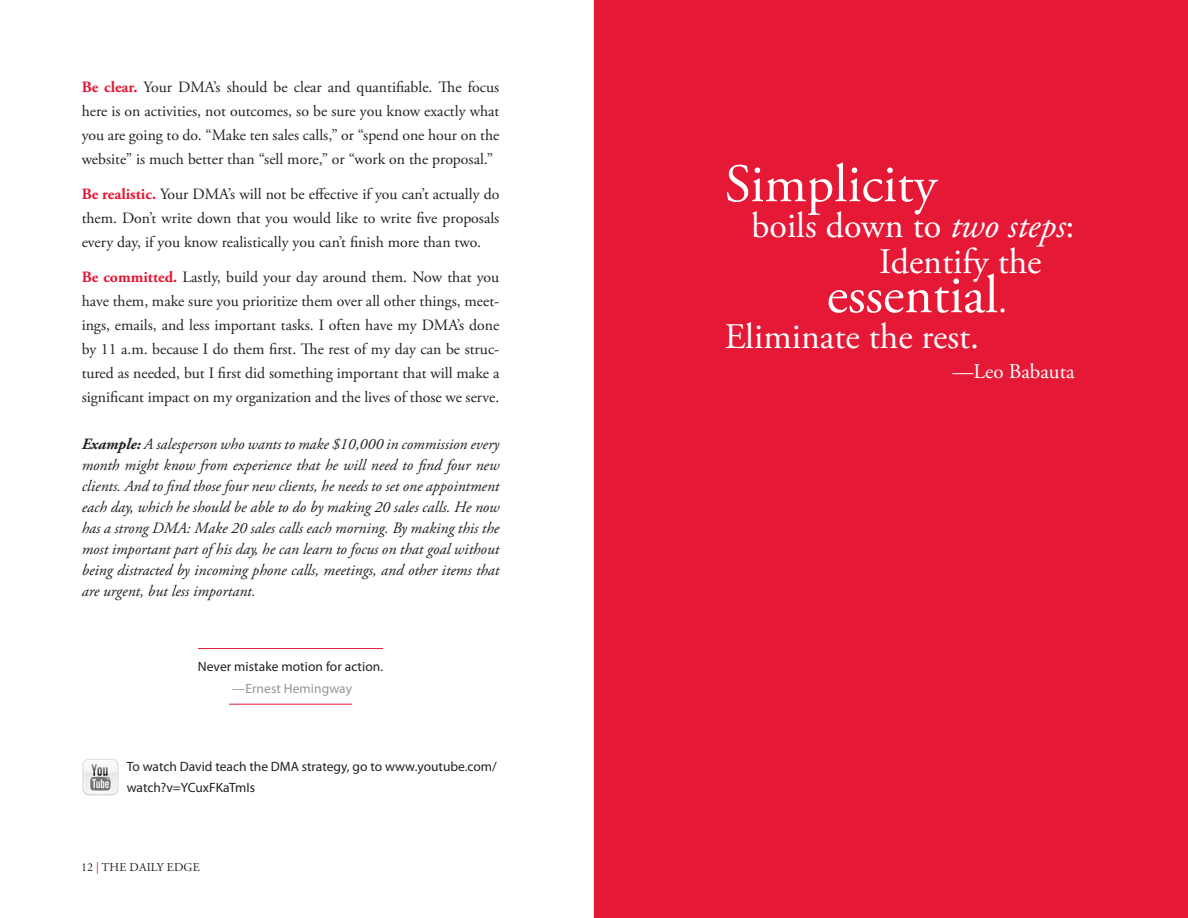
<style>
.page{position:relative;width:1188px;height:918px;background:#fff}
.page>*{position:absolute;margin:0;border:0;box-sizing:border-box;transform-origin:0 0}
.big_quote{font:54px "Adobe Garamond Pro";color:#fff}
.big_quote-2{font:36px "Adobe Garamond Pro";color:#fff}
.big_quote_author{font:21px "Adobe Garamond Pro";color:#fff}
.t1{font:italic 15.75px/21px "Adobe Garamond Pro";color:#231f20;text-align:justify}
.body-reg{font:15.75px/24px "Adobe Garamond Pro";color:#231f20;text-align:justify}
.body_-_last{font:15.75px/24px "Adobe Garamond Pro";color:#231f20;text-align:justify}
.bullet-reg{font:13.5px/21px "Myriad Pro";color:#231f20}
.inline_body_-_top{font:13.5px "Myriad Pro";letter-spacing:.005em;color:#231f20}
.inline_body_-_bottom{font:13.5px "Myriad Pro";letter-spacing:.005em;color:#939598}
.t2{font:12px "Adobe Garamond Pro";letter-spacing:.015em;color:#231f20}
.s1{font-weight:700;color:#e51836}
.s2{font-weight:700}
.s3{color:#e51836}
.s4{font-style:italic}
.s5{font-size:36px}
</style>
<div class="page">
<hr style="left:593px;top:0;width:2px;height:918px;background:#e6e7e9">
<hr style="left:198px;top:648px;width:185px;height:1px;background:#e51836">
<hr style="left:229px;top:704px;width:123px;height:1px;background:#e51836">
<img style="left:82px;top:759px;width:37px;height:37px">
<div style="left:594px;top:0;width:594px;height:918px;background:#e51836"></div>
<p class="body-reg" style="left:82px;top:76px;width:419px"><span class="s1">Be clear.</span> Your DMA’s should be clear and quantifiable. The focus here is on activities, not outcomes, so be sure you know exactly what you are going to do. “Make ten sales calls,” or “spend one hour on the website” is much better than “sell more,” or “work on the proposal.”</p>
<p class="body-reg" style="left:82px;top:183px;width:419px"><span class="s1">Be realistic.</span> Your DMA’s will not be effective if you can’t actually do them. Don’t write down that you would like to write five proposals every day, if you know realistically you can’t finish more than two.</p>
<p class="body_-_last" style="left:82px;top:266px;width:419px"><span class="s1">Be committed.</span> Lastly, build your day around them. Now that you have them, make sure you prioritize them over all other things, meet&shy;ings, emails, and less important tasks. I often have my DMA’s done by 11 a.m. because I do them first. The rest of my day can be struc&shy;tured as needed, but I first did something important that will make a significant impact on my organization and the lives of those we serve.</p>
<p class="t1" style="left:82px;top:434px;width:419px"><span class="s2">Example:</span> A salesperson who wants to make $10,000 in commission every month might know from experience that he will need to find four new clients. And to find those four new clients, he needs to set one appointment each day, which he should be able to do by making 20 sales calls. He now has a strong DMA: Make 20 sales calls each morning. By making this the most important part of his day, he can learn to focus on that goal without being distracted by incoming phone calls, meetings, and other items that are urgent, but less important.</p>
<p class="inline_body_-_top" style="left:198px;top:658px;width:187px">Never mistake motion for action.</p>
<p class="inline_body_-_bottom" style="left:232px;top:680px;width:122px">—Ernest Hemingway</p>
<p class="bullet-reg" style="left:127px;top:756px;width:372px">To watch David teach the DMA strategy, go to www.youtube.com/ watch?v=YCuxFKaTmIs</p>
<p class="t2" style="left:81px;top:860px;width:120px">12 <span class="s3">|</span> THE DAILY EDGE</p>
<p class="big_quote" style="left:725px;top:152px;width:214px">Simplicity</p>
<p class="big_quote-2" style="left:752px;top:204px;width:325px">boils down to <span class="s4">two steps</span>:</p>
<p class="big_quote-2" style="left:879px;top:240px;width:164px">Identify the</p>
<p class="big_quote" style="left:827px;top:263px;width:182px">essential<span class="s5">.</span></p>
<p class="big_quote-2" style="left:725px;top:315px;width:256px">Eliminate the rest.</p>
<p class="big_quote_author" style="left:953px;top:359px;width:123px">—Leo Babauta</p>
</div>
